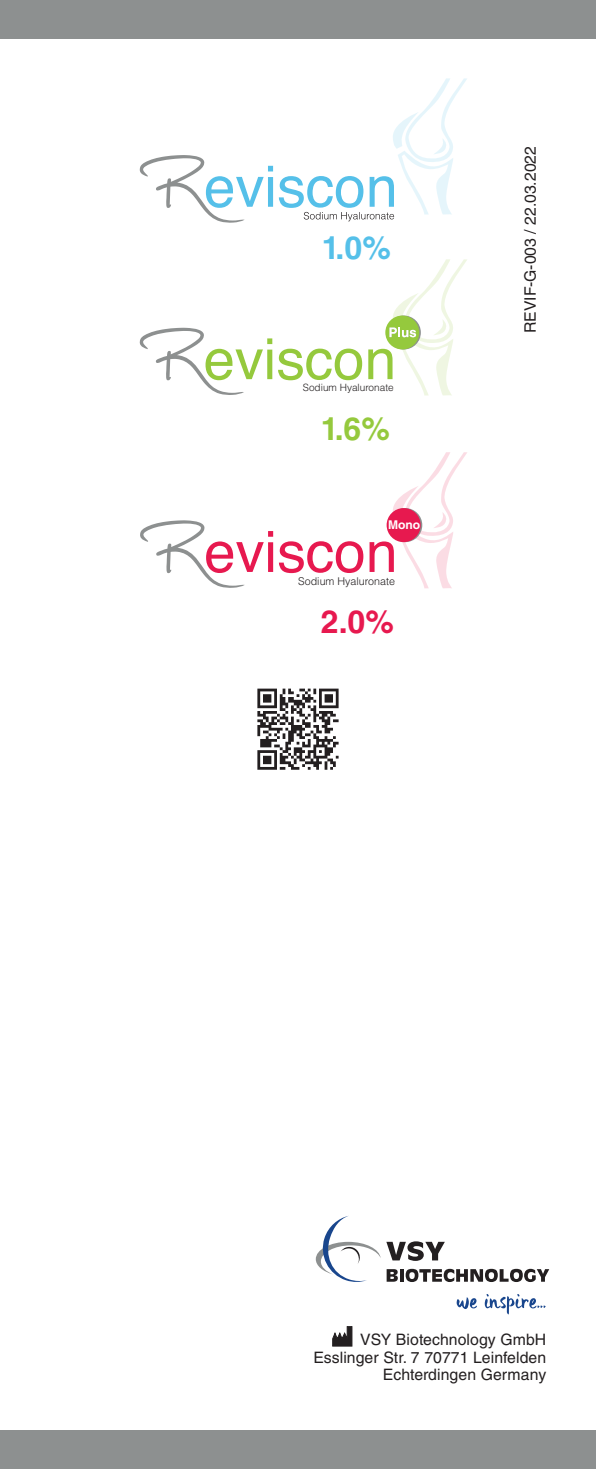
<style>
.page{position:relative;width:596px;height:1469px;background:#fff}
.page>*{position:absolute;margin:0;border:0;box-sizing:border-box;transform-origin:0 0}
.t1{font:700 31.85px "Helvetica LT Std";color:#55c0e9}
.t2{font:700 31.85px "Helvetica LT Std";color:#95c93d}
.t3{font:700 31.85px "Helvetica LT Std";color:#e7194f}
.t4{font:15.75px/17.5px "Helvetica LT Std";letter-spacing:.005em;color:#231f20;text-align:right}
.t5{font:700 11.9px "Helvetica LT Std";color:#fff}
.t6{font:300 10.85px "Helvetica LT Std";color:#231f20}
.t7{font:300 10.15px "Helvetica LT Std";color:#231f20}
</style>
<div class="page">
<svg style="left:332px;top:1326px;width:20px;height:20px"></svg>
<div style="left:0;top:0;width:595px;height:39px;background:#8d9090"></div>
<div style="left:0;top:1429px;width:595px;height:39px;background:#8d9090"></div>
<svg style="left:139px;top:155px;width:134px;height:68px"></svg>
<svg style="left:279px;top:78px;width:188px;height:143px"></svg>
<svg style="left:278px;top:348px;width:84px;height:32px"></svg>
<svg style="left:139px;top:328px;width:133px;height:67px"></svg>
<svg style="left:368px;top:259px;width:99px;height:136px"></svg>
<svg style="left:279px;top:541px;width:84px;height:32px"></svg>
<svg style="left:369px;top:452px;width:98px;height:136px"></svg>
<svg style="left:140px;top:520px;width:133px;height:68px"></svg>
<svg style="left:456px;top:1297px;width:21px;height:11px"></svg>
<svg style="left:484px;top:1294px;width:61px;height:20px"></svg>
<svg style="left:386px;top:1269px;width:11px;height:12px"></svg>
<svg style="left:400px;top:1269px;width:3px;height:12px"></svg>
<svg style="left:405px;top:1268px;width:144px;height:13px"></svg>
<svg style="left:386px;top:1241px;width:58px;height:19px"></svg>
<svg style="left:315px;top:1216px;width:65px;height:66px"></svg>
<svg style="left:257px;top:688px;width:81px;height:81px"></svg>
<h1 class="t1" style="left:321px;top:228px;width:70px">1.0%</h1>
<p class="t7" style="left:303px;top:381px;width:92px">Sodium Hyaluronate</p>
<h1 class="t2" style="left:321px;top:409px;width:70px">1.6%</h1>
<p class="t5" style="left:388px;top:517px;width:34px">Mono</p>
<p class="t6" style="left:298px;top:574px;width:98px">Sodium Hyaluronate</p>
<h1 class="t3" style="left:321px;top:602px;width:74px">2.0%</h1>
<p class="t4" style="left:521px;top:333px;width:188px;rotate:-90deg">REVIF-G-003 / 22.03.2022</p>
<p class="t4" style="left:313px;top:1330px;width:234px">VSY Biotechnology GmbH<br>Esslinger Str. 7 70771 Leinfelden<br>Echterdingen Germany</p>
</div>
